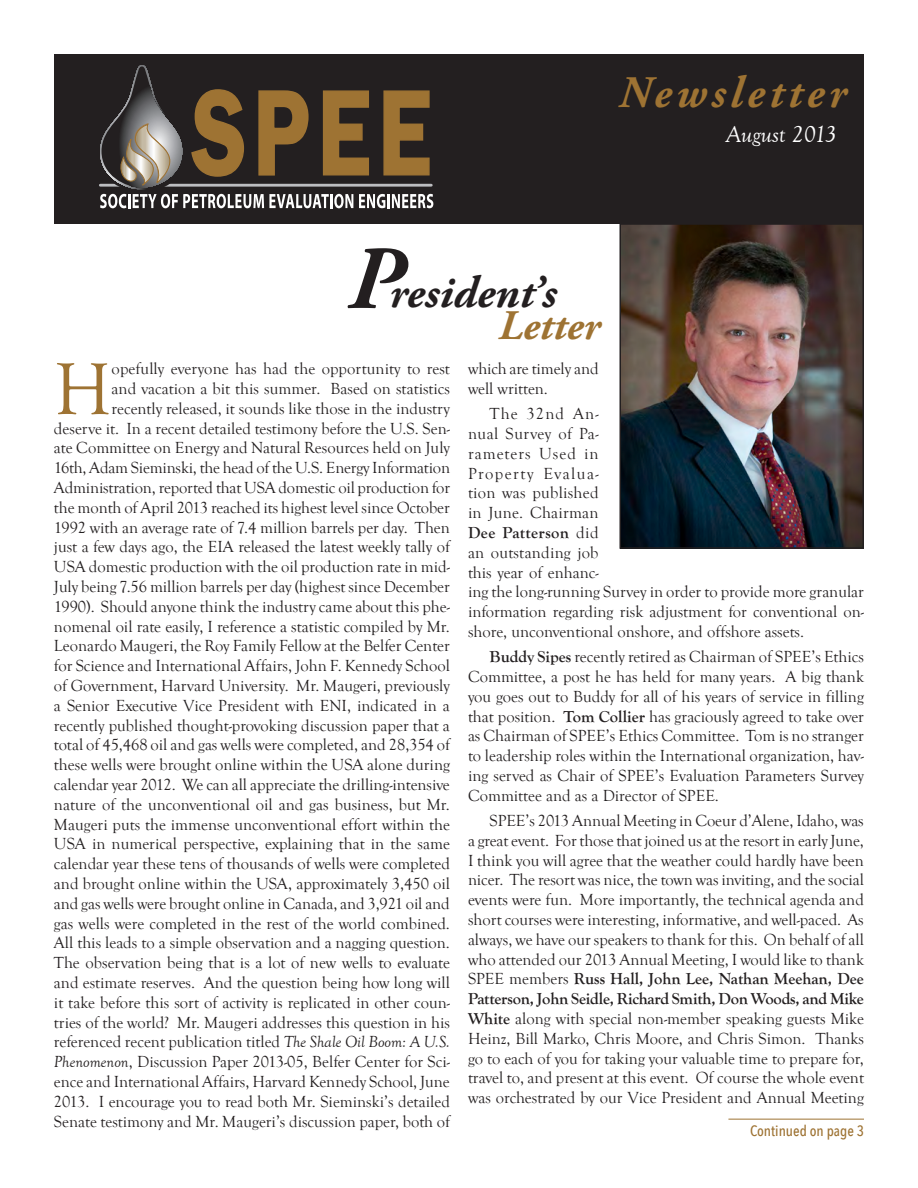
<style>
.page{position:relative;width:918px;height:1188px;background:#fff}
.page>*{position:absolute;margin:0;border:0;box-sizing:border-box;transform-origin:0 0}
.t1{font:italic 700 90px "Adobe Garamond Pro";color:#231f20}
.Body_text_goudy_11{font:75.3px "Goudy Old Style T";color:#9e7333}
.Body_Optima_11{font:italic 700 45px "Adobe Garamond Pro";letter-spacing:.105em;color:#9e7333}
.t2{font:italic 700 45px "Adobe Garamond Pro";color:#231f20}
.t3{font:italic 700 42px "Adobe Garamond Pro";color:#9e7333}
.Body_Optima_11-2{font:italic 24px "Goudy Old Style T";color:#fff}
.Body_text_goudy_11-2{font:16.5px/19.8px "Goudy Old Style T";color:#231f20}
.Cont__On{font:500 15px "Avenir Next Condensed";color:#9e7333}
.s1{font-style:italic}
.s2{font-weight:700}
</style>
<div class="page">
<div style="left:54px;top:54px;width:810px;height:169px;background:#231f20"></div>
<hr style="left:728px;top:1119px;width:136px;height:1px;background:#9e7333">
<svg style="left:99px;top:65px;width:334px;height:143px"></svg>
<img style="left:623px;top:226px;width:238px;height:320px">
<div style="left:620px;top:223px;width:244px;height:326px;border:2px solid #231f20"></div>
<p class="Body_Optima_11" style="left:619px;top:67px;width:229px">Newsletter</p>
<p class="Body_Optima_11-2" style="left:726px;top:121px;width:113px">August 2013</p>
<p class="t1" style="left:348px;top:227px;width:57px">P</p>
<p class="t2" style="left:390px;top:266px;width:168px">resident’s</p>
<p class="t3" style="left:498px;top:301px;width:103px">Letter</p>
<p class="Body_text_goudy_11-2" style="left:54px;top:359px;width:398px;text-align:right">opefully everyone has had the opportunity to rest<br>and vacation a bit this summer. Based on statistics<br>recently released, it sounds like those in the industry<br>deserve it. In a recent detailed testimony before the U.S. Sen&shy;ate Committee on Energy and Natural Resources held on July 16th, Adam Sieminski, the head of the U.S. Energy Information Administration, reported that USA domestic oil production for the month of April 2013 reached its highest level since October 1992 with an average rate of 7.4 million barrels per day. Then just a few days ago, the EIA released the latest weekly tally of USA domestic production with the oil production rate in mid-July being 7.56 million barrels per day (highest since December 1990). Should anyone think the industry came about this phe&shy;nomenal oil rate easily, I reference a statistic compiled by Mr.<br>Leonardo Maugeri, the Roy Family Fellow at the Belfer Center for Science and International Affairs, John F. Kennedy School of Government, Harvard University. Mr. Maugeri, previously a Senior Executive Vice President with ENI, indicated in a recently published thought-provoking discussion paper that a total of 45,468 oil and gas wells were completed, and 28,354 of these wells were brought online within the USA alone during calendar year 2012. We can all appreciate the drilling-intensive nature of the unconventional oil and gas business, but Mr.<br>Maugeri puts the immense unconventional effort within the USA in numerical perspective, explaining that in the same calendar year these tens of thousands of wells were completed and brought online within the USA, approximately 3,450 oil and gas wells were brought online in Canada, and 3,921 oil and gas wells were completed in the rest of the world combined.<br>All this leads to a simple observation and a nagging question.<br>The observation being that is a lot of new wells to evaluate and estimate reserves. And the question being how long will it take before this sort of activity is replicated in other coun&shy;tries of the world? Mr. Maugeri addresses this question in his referenced recent publication titled <span class="s1">The Shale Oil Boom: A U.S.<br>Phenomenon</span>, Discussion Paper 2013-05, Belfer Center for Sci&shy;ence and International Affairs, Harvard Kennedy School, June 2013. I encourage you to read both Mr. Sieminski’s detailed Senate testimony and Mr. Maugeri’s discussion paper, both of</p>
<p class="Body_text_goudy_11" style="left:54px;top:348px;width:59px">H</p>
<p class="Body_text_goudy_11-2" style="left:468px;top:359px;width:132px">which are timely and well written.</p>
<p class="Body_text_goudy_11-2" style="left:468px;top:404px;width:398px;text-indent:22px">The 32nd An-<br>nual Survey of Pa-<br>rameters Used in<br>Property Evalua-<br>tion was published<br>in June. Chairman<br><span class="s2">Dee Patterson</span> did<br>an outstanding job<br>this year of enhanc-<br>ing the long-running Survey in order to provide more granular information regarding risk adjustment for conventional on&shy;shore, unconventional onshore, and offshore assets.</p>
<p class="Body_text_goudy_11-2" style="left:468px;top:647px;width:398px;text-align:justify;text-indent:22px"><span class="s2">Buddy Sipes</span> recently retired as Chairman of SPEE’s Ethics Committee, a post he has held for many years. A big thank you goes out to Buddy for all of his years of service in filling that position. <span class="s2">Tom Collier</span> has graciously agreed to take over as Chairman of SPEE’s Ethics Committee. Tom is no stranger to leadership roles within the International organization, hav&shy;ing served as Chair of SPEE’s Evaluation Parameters Survey Committee and as a Director of SPEE.</p>
<p class="Body_text_goudy_11-2" style="left:468px;top:811px;width:397px;text-align:justify;text-indent:22px">SPEE’s 2013 Annual Meeting in Coeur d’Alene, Idaho, was a great event. For those that joined us at the resort in early June, I think you will agree that the weather could hardly have been nicer. The resort was nice, the town was inviting, and the social events were fun. More importantly, the technical agenda and short courses were interesting, informative, and well-paced. As always, we have our speakers to thank for this. On behalf of all who attended our 2013 Annual Meeting, I would like to thank SPEE members <span class="s2">Russ Hall, John Lee, Nathan Meehan, Dee Patterson, John Seidle, Richard Smith, Don Woods, and Mike White</span> along with special non-member speaking guests Mike Heinz, Bill Marko, Chris Moore, and Chris Simon. Thanks go to each of you for taking your valuable time to prepare for, travel to, and present at this event. Of course the whole event was orchestrated by our Vice President and Annual Meeting</p>
<p class="Cont__On" style="left:750px;top:1121px;width:115px">Continued on page 3</p>
</div>
